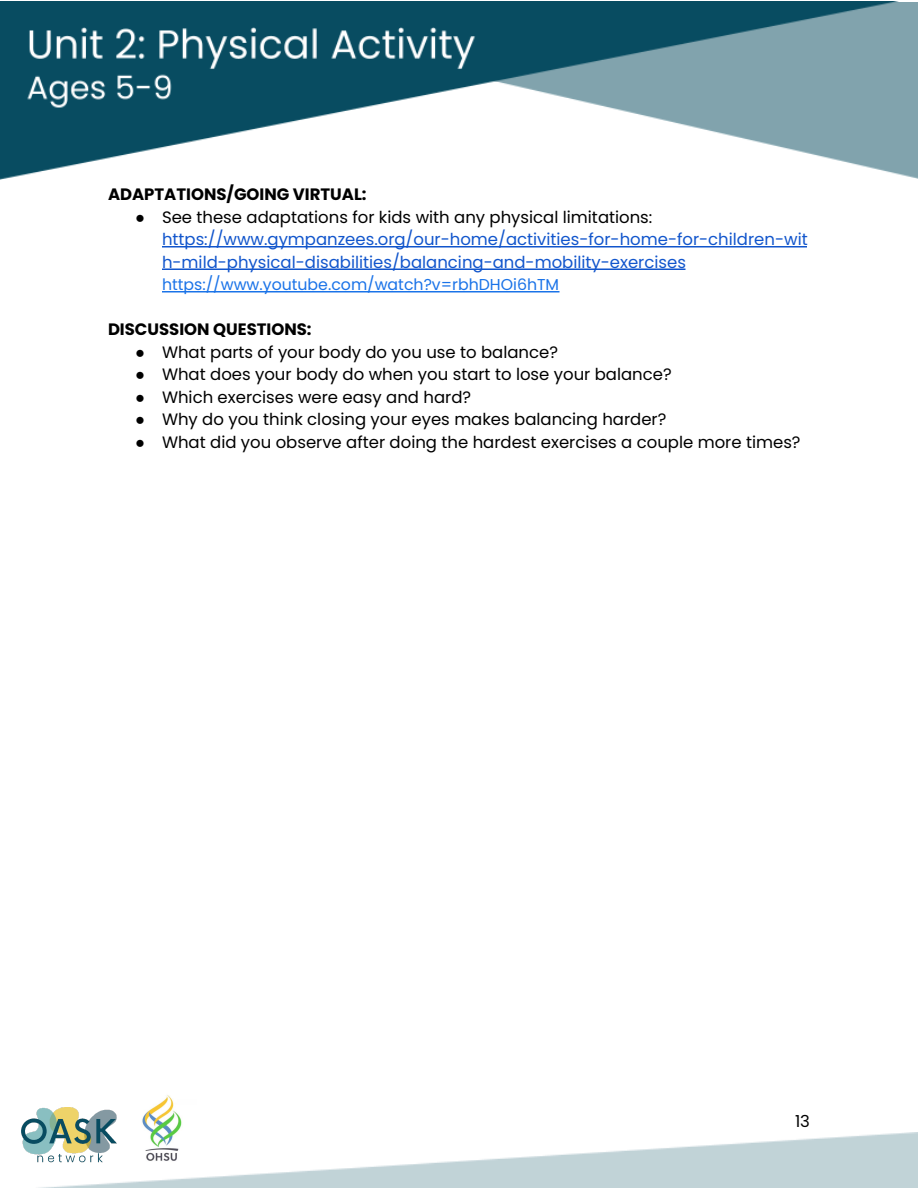
<style>
.page{position:relative;width:918px;height:1188px;background:#fff}
.page>*{position:absolute;margin:0;border:0;box-sizing:border-box;transform-origin:0 0}
.t1{font:16.5px "Poppins";color:#000}
.t2{font:16.5px/22.5px "Poppins";color:#15c}
.t3{font:700 16.5px "Poppins";color:#000}
.t4{font:15.75px "Poppins";color:#1a73e8}
.s1{font-family:"Arial";color:#000}
.s2{color:#000}
.s3{font-family:"Arial"}
</style>
<div class="page">
<img style="left:21px;top:1107px;width:96px;height:26px">
<hr style="left:162px;top:246px;width:645px;height:1px;background:#15c">
<hr style="left:162px;top:268px;width:523px;height:2px;background:#15c">
<hr style="left:162px;top:291px;width:398px;height:1px;background:#1a73e8">
<img style="left:142px;top:1095px;width:40px;height:38px">
<div style="left:899px;top:2px;width:19px;height:177px;background:#81a3ad"></div>
<img style="left:0;top:1px;width:899px;height:179px">
<img style="left:21px;top:1133px;width:897px;height:55px">
<p class="t3" style="left:108px;top:183px;width:260px">ADAPTATIONS/GOING VIRTUAL:</p>
<p class="t2" style="left:162px;top:206px;width:647px;text-indent:-27px"><span class="s1">●</span> <span class="s2">See these adaptations for kids with any physical limitations: </span>https://www.gympanzees.org/our-home/activities-for-home-for-children-wit h-mild-physical-disabilities/balancing-and-mobility-exercises</p>
<p class="t4" style="left:162px;top:274px;width:399px">https://www.youtube.com/watch?v=rbhDHOi6hTM</p>
<p class="t3" style="left:108px;top:318px;width:205px">DISCUSSION QUESTIONS:</p>
<p class="t1" style="left:135px;top:341px;width:425px"><span class="s3">●</span> What parts of your body do you use to balance?</p>
<p class="t1" style="left:135px;top:363px;width:538px"><span class="s3">●</span> What does your body do when you start to lose your balance?</p>
<p class="t1" style="left:135px;top:386px;width:338px"><span class="s3">●</span> Which exercises were easy and hard?</p>
<p class="t1" style="left:135px;top:408px;width:533px"><span class="s3">●</span> Why do you think closing your eyes makes balancing harder?</p>
<p class="t1" style="left:135px;top:431px;width:667px"><span class="s3">●</span> What did you observe after doing the hardest exercises a couple more times?</p>
<p class="t1" style="left:795px;top:1110px;width:16px">13</p>
</div>
